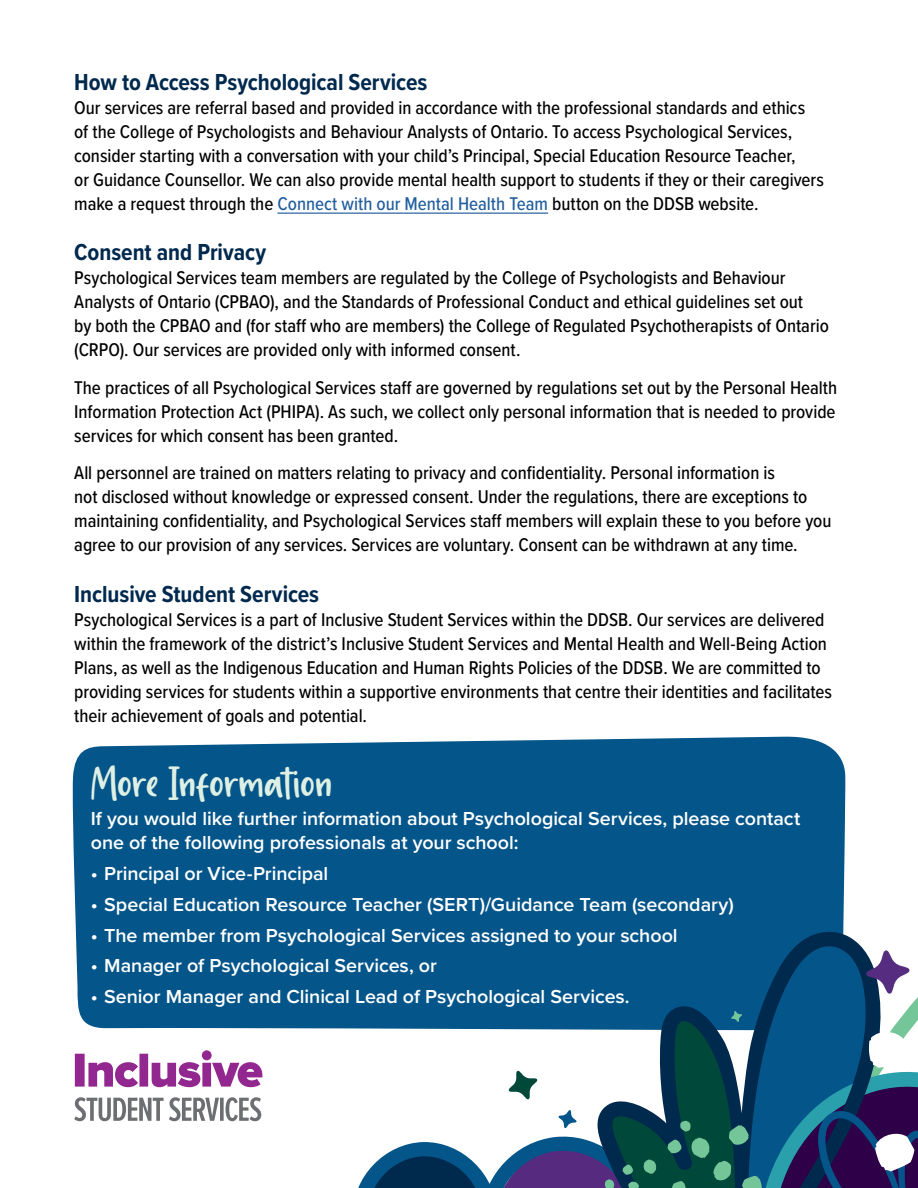
<style>
.page{position:relative;width:918px;height:1188px;background:#fff}
.page>*{position:absolute;margin:0;border:0;box-sizing:border-box;transform-origin:0 0}
.Par4{font:40.5px "Chalkier";letter-spacing:.005em;color:#def0e4}
.Par3{font:700 24px "Proxima Nova Cond";color:#00294e}
.Par4-2{font:600 19.5px/24px "Proxima Nova";letter-spacing:-.005em;color:#fff}
.Par3-2{font:500 19.2px/24px "Proxima Nova Cond";color:#000}
.s1{color:#215e9e}
</style>
<div class="page">
<div style="left:72px;top:736px;width:774px;height:293px;background:#04558a"></div>
<svg style="left:589px;top:932px;width:262px;height:6px;background:#085385"></svg>
<svg style="left:353px;top:938px;width:565px;height:250px"></svg>
<svg style="left:75px;top:1050px;width:187px;height:37px"></svg>
<svg style="left:74px;top:1097px;width:187px;height:24px"></svg>
<hr style="left:277px;top:213px;width:271px;height:1px;background:#215e9e">
<p class="Par3" style="left:74px;top:65px;width:355px">How to Access Psychological Services</p>
<p class="Par3-2" style="left:74px;top:95px;width:751px">Our services are referral based and provided in accordance with the professional standards and ethics of the College of Psychologists and Behaviour Analysts of Ontario. To access Psychological Services, consider starting with a conversation with your child’s Principal, Special Education Resource Teacher,<br>or Guidance Counsellor. We can also provide mental health support to students if they or their caregivers make a request through the <span class="s1">Connect with our Mental Health Team</span> button on the DDSB website.</p>
<p class="Par3" style="left:74px;top:235px;width:194px">Consent and Privacy</p>
<p class="Par3-2" style="left:74px;top:265px;width:756px">Psychological Services team members are regulated by the College of Psychologists and Behaviour Analysts of Ontario (CPBAO), and the Standards of Professional Conduct and ethical guidelines set out<br>by both the CPBAO and (for staff who are members) the College of Regulated Psychotherapists of Ontario (CRPO). Our services are provided only with informed consent.</p>
<p class="Par3-2" style="left:74px;top:375px;width:764px;text-align:justify">The practices of all Psychological Services staff are governed by regulations set out by the Personal Health Information Protection Act (PHIPA). As such, we collect only personal information that is needed to provide services for which consent has been granted.</p>
<p class="Par3-2" style="left:74px;top:460px;width:759px">All personnel are trained on matters relating to privacy and confidentiality. Personal information is<br>not disclosed without knowledge or expressed consent. Under the regulations, there are exceptions to maintaining confidentiality, and Psychological Services staff members will explain these to you before you agree to our provision of any services. Services are voluntary. Consent can be withdrawn at any time.</p>
<p class="Par3" style="left:74px;top:576px;width:246px">Inclusive Student Services</p>
<p class="Par3-2" style="left:74px;top:607px;width:759px">Psychological Services is a part of Inclusive Student Services within the DDSB. Our services are delivered within the framework of the district’s Inclusive Student Services and Mental Health and Well-Being Action Plans, as well as the Indigenous Education and Human Rights Policies of the DDSB. We are committed to providing services for students within a supportive environments that centre their identities and facilitates their achievement of goals and potential.</p>
<p class="Par4" style="left:91px;top:764px;width:242px">More Information</p>
<p class="Par4-2" style="left:91px;top:806px;width:711px">If you would like further information about Psychological Services, please contact one of the following professionals at your school:</p>
<p class="Par4-2" style="left:91px;top:861px;width:239px">• Principal or Vice-Principal</p>
<p class="Par4-2" style="left:91px;top:892px;width:645px">• Special Education Resource Teacher (SERT)/Guidance Team (secondary)</p>
<p class="Par4-2" style="left:91px;top:923px;width:588px">• The member from Psychological Services assigned to your school</p>
<p class="Par4-2" style="left:91px;top:953px;width:348px">• Manager of Psychological Services, or</p>
<p class="Par4-2" style="left:91px;top:984px;width:541px">• Senior Manager and Clinical Lead of Psychological Services.</p>
</div>
